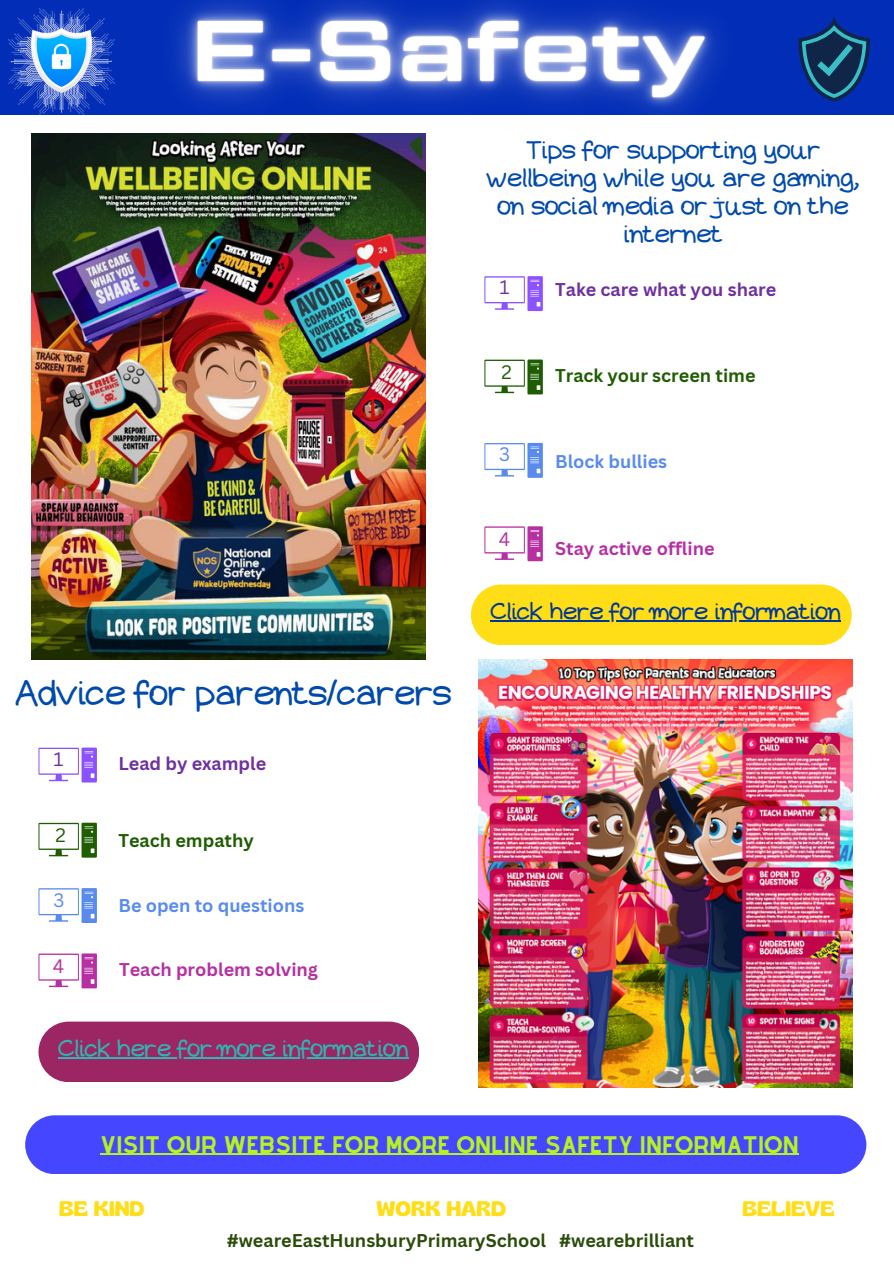
<style>
.page{position:relative;width:894px;height:1264px;background:#fff}
.page>*{position:absolute;margin:0;border:0;box-sizing:border-box;transform-origin:0 0}
.t1{font:33px "Aka Acid GR Diary Girl";color:#004aad}
.t2{font:24px/28.2px "Aka Acid GR Diary Girl";color:#004aad;text-align:center}
.t3{font:22.5px "Aka Acid GR Diary Girl";color:#003897}
.t4{font:22.5px "Aka Acid GR Diary Girl";color:#2cb7b3}
.t5{font:21px "Alyssum Sans";color:#b7f123}
.t6{font:600 21px "Gliker";color:#ffde17}
.t7{font:18.9px "Canva Sans";color:#598bef}
.t8{font:18.9px "Canva Sans";color:#1e5d02}
.t9{font:18.9px "Canva Sans";color:#b630a3}
.t10{font:18.9px "Canva Sans";color:#7030a0}
.t11{font:700 18px "Canva Sans";color:#2a4c09}
.t12{font:700 18px "Canva Sans";color:#b630a3}
.t13{font:700 18px "Canva Sans";color:#7030a0}
.t14{font:700 18px "Canva Sans";color:#1e5d02}
.t15{font:700 18px "Canva Sans";color:#598bef}
</style>
<div class="page">
<div style="left:0;top:0;width:893px;height:114px;background:#022db7"></div>
<img style="left:9px;top:9px;width:105px;height:106px">
<svg style="left:798px;top:17px;width:72px;height:85px"></svg>
<img style="left:120px;top:0;width:655px;height:115px">
<div style="left:25px;top:1115px;width:841px;height:59px;background:#4447ff"></div>
<hr style="left:100px;top:1153px;width:698px;height:1px;background:#b7f123">
<svg style="left:484px;top:443px;width:58px;height:35px"></svg>
<svg style="left:484px;top:359px;width:58px;height:35px"></svg>
<svg style="left:484px;top:526px;width:58px;height:35px"></svg>
<svg style="left:484px;top:276px;width:58px;height:35px"></svg>
<svg style="left:38px;top:888px;width:59px;height:35px"></svg>
<svg style="left:38px;top:822px;width:59px;height:35px"></svg>
<svg style="left:38px;top:953px;width:59px;height:35px"></svg>
<svg style="left:38px;top:747px;width:59px;height:35px"></svg>
<div style="left:38px;top:1021px;width:381px;height:61px;background:#9c2663;border-radius:30px"></div>
<div style="left:471px;top:584px;width:380px;height:61px;background:#ffde17;border-radius:30px"></div>
<hr style="left:490px;top:620px;width:350px;height:1px;background:#003897">
<img style="left:478px;top:659px;width:374px;height:428px">
<img style="left:32px;top:133px;width:394px;height:526px">
<hr style="left:58px;top:1057px;width:350px;height:1px;background:#2cb7b3">
<p class="t2" style="left:487px;top:137px;width:373px">Tips for supporting your wellbeing while you are gaming, on social media or just on the internet</p>
<p class="t13" style="left:555px;top:277px;width:223px">Take care what you share</p>
<p class="t10" style="left:499px;top:274px;width:12px">1</p>
<h2 class="t8" style="left:501px;top:358px;width:12px">2</h2>
<p class="t7" style="left:499px;top:441px;width:13px">3</p>
<p class="t9" style="left:498px;top:525px;width:13px">4</p>
<p class="t14" style="left:555px;top:362px;width:202px">Track your screen time</p>
<p class="t15" style="left:555px;top:449px;width:113px">Block bullies</p>
<p class="t12" style="left:555px;top:535px;width:161px">Stay active offline</p>
<p class="t1" style="left:17px;top:675px;width:437px">Advice for parents/carers</p>
<p class="t10" style="left:53px;top:745px;width:12px">1</p>
<p class="t13" style="left:118px;top:750px;width:149px">Lead by example</p>
<p class="t8" style="left:55px;top:821px;width:12px">2</p>
<p class="t14" style="left:118px;top:827px;width:137px">Teach empathy</p>
<p class="t7" style="left:53px;top:886px;width:13px">3</p>
<p class="t15" style="left:118px;top:893px;width:187px">Be open to questions</p>
<p class="t9" style="left:53px;top:952px;width:13px">4</p>
<p class="t12" style="left:119px;top:956px;width:200px">Teach problem solving</p>
<p class="t4" style="left:58px;top:1037px;width:352px">Click here for more information</p>
<p class="t3" style="left:490px;top:600px;width:352px">Click here for more information</p>
<p class="t5" style="left:100px;top:1131px;width:700px">VISIT OUR WEBSITE FOR MORE ONLINE SAFETY INFORMATION</p>
<p class="t6" style="left:59px;top:1194px;width:87px">BE KIND</p>
<p class="t6" style="left:376px;top:1194px;width:131px">WORK HARD</p>
<h3 class="t6" style="left:742px;top:1194px;width:94px">BELIEVE</h3>
<h3 class="t11" style="left:227px;top:1227px;width:468px">#weareEastHunsburyPrimarySchool #wearebrilliant</h3>
</div>
